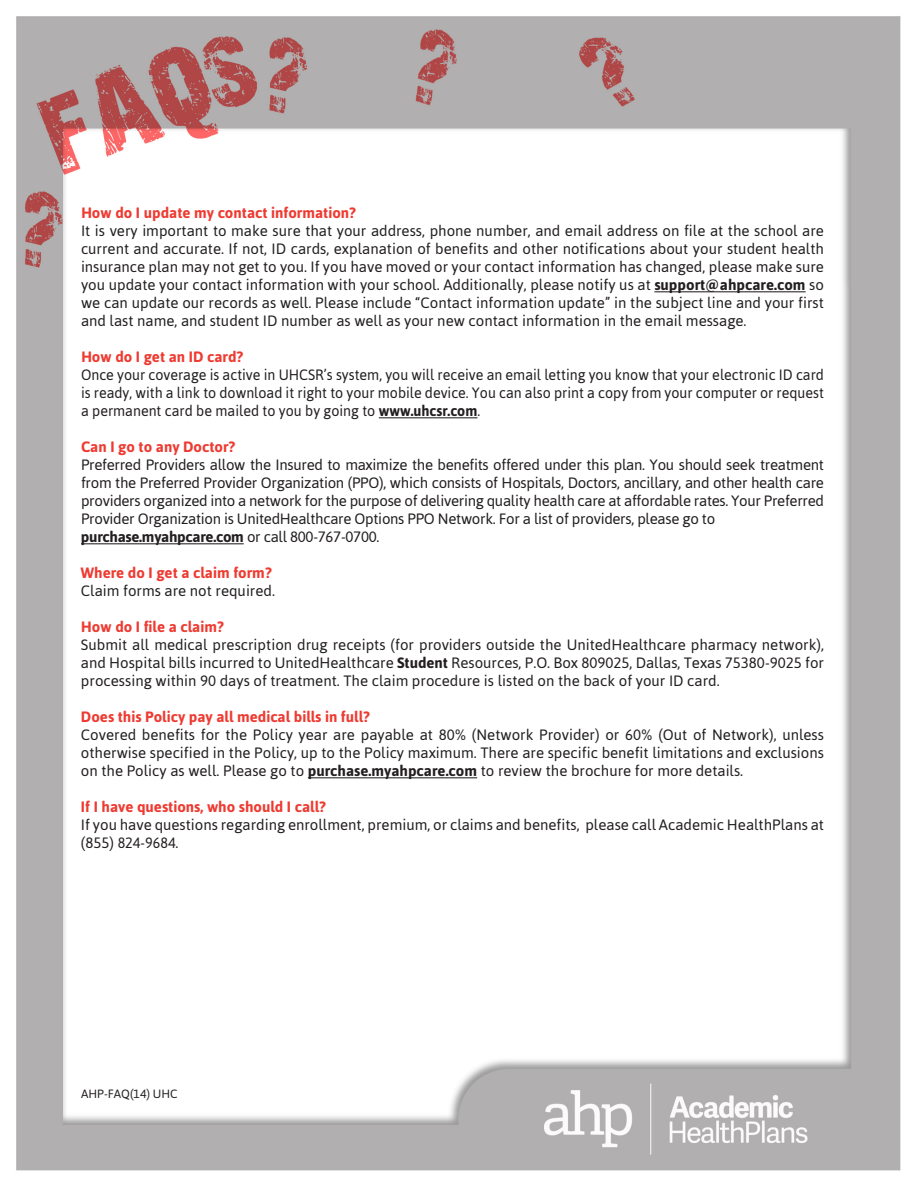
<style>
.page{position:relative;width:918px;height:1188px;background:#fff}
.page>*{position:absolute;margin:0;border:0;box-sizing:border-box;transform-origin:0 0}
.Body_Text{font:15px/18px "Asap";color:#231f20;text-align:justify}
.Body_Text-2{font:15px/18px "Asap";color:#231f20;text-align:justify;scale:.95 1}
.SubSubhead{font:700 15px "Asap";color:#ee3b32}
.Body_Text-3{font:700 15px "Asap";letter-spacing:-.02em;color:#231f20}
.Body_Text-4{font:700 15px "Asap";color:#ee3b32}
.t1{font:12px "Asap";color:#231f20}
.s1{font-weight:700}
.s2{font-weight:400}
</style>
<div class="page">
<img style="left:16px;top:16px;width:885px;height:1155px">
<hr style="left:654px;top:291px;width:152px;height:1px;background:#231f20">
<hr style="left:379px;top:417px;width:99px;height:1px;background:#231f20">
<hr style="left:81px;top:543px;width:163px;height:1px;background:#231f20">
<hr style="left:308px;top:777px;width:169px;height:1px;background:#231f20">
<p class="Body_Text-4" style="left:81px;top:204px;width:276px">How do I update my contact information?</p>
<p class="Body_Text" style="left:81px;top:222px;width:745px">It is very important to make sure that your address, phone number, and email address on file at the school are current and accurate. If not, ID cards, explanation of benefits and other notifications about your student health insurance plan may not get to you. If you have moved or your contact information has changed, please make sure you update your contact information with your school. Additionally, please notify us at <span class="s1">support@ahpcare.com</span> so we can update our records as well. Please include “Contact information update” in the subject line and your first and last name, and student ID number as well as your new contact information in the email message.</p>
<p class="SubSubhead" style="left:81px;top:348px;width:164px">How do I get an ID card?</p>
<p class="Body_Text-2" style="left:81px;top:366px;width:784px">Once your coverage is active in UHCSR’s system, you will receive an email letting you know that your electronic ID card is ready, with a link to download it right to your mobile device. You can also print a copy from your computer or request a permanent card be mailed to you by going to <span class="s1">www.uhcsr.com</span>.</p>
<p class="SubSubhead" style="left:81px;top:438px;width:156px">Can I go to any Doctor?</p>
<p class="Body_Text" style="left:81px;top:456px;width:745px">Preferred Providers allow the Insured to maximize the benefits offered under this plan. You should seek treatment from the Preferred Provider Organization (PPO), which consists of Hospitals, Doctors, ancillary, and other health care providers organized into a network for the purpose of delivering quality health care at affordable rates. Your Preferred Provider Organization is UnitedHealthcare Options PPO Network. For a list of providers, please go to</p>
<p class="Body_Text-3" style="left:81px;top:528px;width:300px">purchase.myahpcare.com <span class="s2">or call 800-767-0700.</span></p>
<p class="SubSubhead" style="left:81px;top:564px;width:192px">Where do I get a claim form?</p>
<p class="Body_Text" style="left:81px;top:582px;width:196px">Claim forms are not required.</p>
<p class="SubSubhead" style="left:81px;top:618px;width:144px">How do I file a claim?</p>
<p class="Body_Text" style="left:81px;top:636px;width:745px">Submit all medical prescription drug receipts (for providers outside the UnitedHealthcare pharmacy network), and Hospital bills incurred to UnitedHealthcare <span class="s1">Student</span> Resources, P.O. Box 809025, Dallas, Texas 75380-9025 for processing within 90 days of treatment. The claim procedure is listed on the back of your ID card.</p>
<p class="SubSubhead" style="left:81px;top:708px;width:290px">Does this Policy pay all medical bills in full?</p>
<p class="Body_Text" style="left:81px;top:726px;width:745px">Covered benefits for the Policy year are payable at 80% (Network Provider) or 60% (Out of Network), unless otherwise specified in the Policy, up to the Policy maximum. There are specific benefit limitations and exclusions on the Policy as well. Please go to <span class="s1">purchase.myahpcare.com</span> to review the brochure for more details.</p>
<p class="SubSubhead" style="left:81px;top:798px;width:246px">If I have questions, who should I call?</p>
<p class="Body_Text" style="left:81px;top:816px;width:745px">If you have questions regarding enrollment, premium, or claims and benefits, please call Academic HealthPlans at (855) 824-9684.</p>
<p class="t1" style="left:81px;top:1087px;width:98px">AHP-FAQ(14) UHC</p>
</div>
